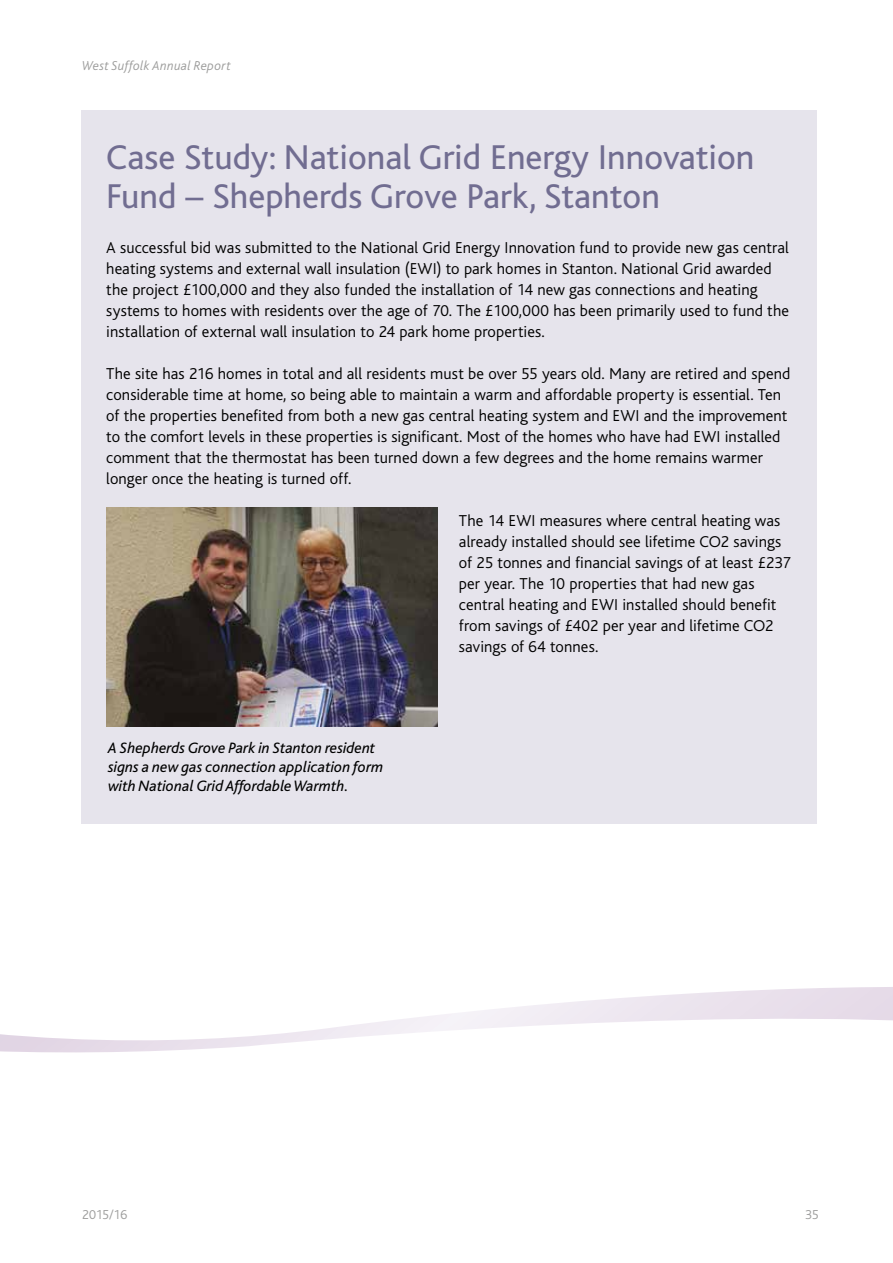
<style>
.page{position:relative;width:893px;height:1263px;background:#fff}
.page>*{position:absolute;margin:0;border:0;box-sizing:border-box;transform-origin:0 0}
.t1{font:36px/39px "Bliss";color:#716d91}
.t2{font:300 16.5px/21px "Bliss";letter-spacing:.005em;color:#000}
.t3{font:italic 15.75px/18.9px "Bliss";color:#000}
.t4{font:italic 300 13.5px "Bliss";letter-spacing:.015em;color:#9d9d9c}
.t5{font:300 13.5px "Bliss";letter-spacing:-.01em;color:#9d9d9c}
</style>
<div class="page">
<svg style="left:0;top:810px;width:893px;height:243px"></svg>
<div style="left:81px;top:111px;width:735px;height:713px;background:#e6e4ec"></div>
<img style="left:106px;top:507px;width:332px;height:219px">
<p class="t4" style="left:82px;top:58px;width:150px">West Suffolk Annual Report</p>
<h1 class="t1" style="left:106px;top:138px;width:650px">Case Study: National Grid Energy Innovation<br>Fund – Shepherds Grove Park, Stanton</h1>
<p class="t2" style="left:106px;top:237px;width:684px">A successful bid was submitted to the National Grid Energy Innovation fund to provide new gas central heating systems and external wall insulation (EWI) to park homes in Stanton. National Grid awarded the project £100,000 and they also funded the installation of 14 new gas connections and heating systems to homes with residents over the age of 70. The £100,000 has been primarily used to fund the installation of external wall insulation to 24 park home properties.</p>
<p class="t2" style="left:106px;top:363px;width:685px">The site has 216 homes in total and all residents must be over 55 years old. Many are retired and spend considerable time at home, so being able to maintain a warm and affordable property is essential. Ten of the properties benefited from both a new gas central heating system and EWI and the improvement to the comfort levels in these properties is significant. Most of the homes who have had EWI installed comment that the thermostat has been turned down a few degrees and the home remains warmer longer once the heating is turned off.</p>
<p class="t2" style="left:459px;top:510px;width:333px">The 14 EWI measures where central heating was already installed should see lifetime CO2 savings of 25 tonnes and financial savings of at least £237 per year. The 10 properties that had new gas central heating and EWI installed should benefit from savings of £402 per year and lifetime CO2 savings of 64 tonnes.</p>
<p class="t3" style="left:108px;top:739px;width:277px">A Shepherds Grove Park in Stanton resident signs a new gas connection application form with National Grid Affordable Warmth.</p>
<p class="t5" style="left:82px;top:1207px;width:47px">2015/16</p>
<p class="t5" style="left:805px;top:1207px;width:15px">35</p>
</div>
